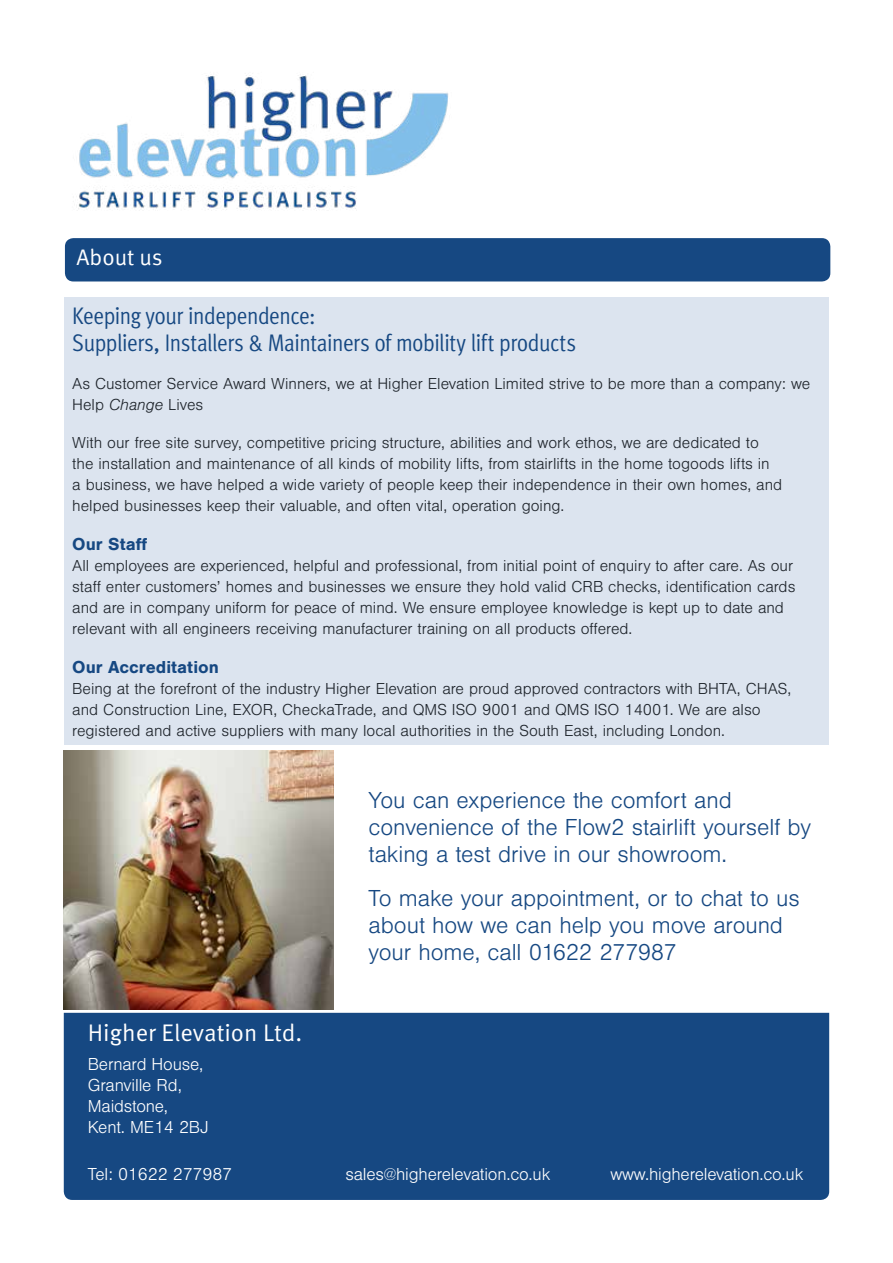
<style>
.page{position:relative;width:893px;height:1263px;background:#fff}
.page>*{position:absolute;margin:0;border:0;box-sizing:border-box;transform-origin:0 0}
.t1{font:300 24px/27px "Nimbus San";letter-spacing:-.005em;color:#164882}
.t2{font:24px/27px "Meta Pro Cond Norm";letter-spacing:-.02em;color:#164882}
.t3{font:24px "Meta Pro Norm";color:#fff}
.t4{font:22.5px "Meta Pro Norm";color:#fff}
.t5{font:300 18px/21px "Nimbus San";letter-spacing:-.01em;color:#fff}
.t6{font:700 18px "Nimbus San";color:#164882}
.t7{font:300 16.5px/21px "Nimbus San";color:#1e242b}
.s1{font-style:italic}
</style>
<div class="page">
<div style="left:64px;top:1013px;width:765px;height:187px;background:#164882"></div>
<img style="left:78px;top:75px;width:371px;height:136px">
<div style="left:64px;top:298px;width:764px;height:447px;background:#dce4ef"></div>
<div style="left:65px;top:238px;width:765px;height:43px;background:#164882;border-radius:9px"></div>
<img style="left:64px;top:751px;width:269px;height:259px">
<h2 class="t4" style="left:77px;top:240px;width:88px">About us</h2>
<h1 class="t2" style="left:72px;top:301px;width:505px">Keeping your independence:<br>Suppliers, Installers &amp; Maintainers of mobility lift products</h1>
<p class="t7" style="left:72px;top:374px;width:739px">As Customer Service Award Winners, we at Higher Elevation Limited strive to be more than a company: we<br>Help <span class="s1">Change</span> Lives</p>
<p class="t7" style="left:72px;top:433px;width:711px">With our free site survey, competitive pricing structure, abilities and work ethos, we are dedicated to the installation and maintenance of all kinds of mobility lifts, from stairlifts in the home togoods lifts in a business, we have helped a wide variety of people keep their independence in their own homes, and helped businesses keep their valuable, and often vital, operation going.</p>
<p class="t6" style="left:72px;top:534px;width:76px">Our Staff</p>
<p class="t7" style="left:72px;top:556px;width:725px">All employees are experienced, helpful and professional, from initial point of enquiry to after care. As our staff enter customers’ homes and businesses we ensure they hold valid CRB checks, identification cards and are in company uniform for peace of mind. We ensure employee knowledge is kept up to date and relevant with all engineers receiving manufacturer training on all products offered.</p>
<p class="t6" style="left:72px;top:657px;width:148px">Our Accreditation</p>
<p class="t7" style="left:72px;top:678px;width:721px">Being at the forefront of the industry Higher Elevation are proud approved contractors with BHTA, CHAS, and Construction Line, EXOR, CheckaTrade, and QMS ISO 9001 and QMS ISO 14001. We are also registered and active suppliers with many local authorities in the South East, including London.</p>
<h1 class="t1" style="left:369px;top:787px;width:444px">You can experience the comfort and convenience of the Flow2 stairlift yourself by taking a test drive in our showroom.</h1>
<h1 class="t1" style="left:369px;top:885px;width:433px">To make your appointment, or to chat to us about how we can help you move around your home, call 01622 277987</h1>
<h1 class="t3" style="left:88px;top:1014px;width:216px">Higher Elevation Ltd.</h1>
<p class="t5" style="left:88px;top:1054px;width:122px">Bernard House,<br>Granville Rd,<br>Maidstone,<br>Kent. ME14 2BJ</p>
<p class="t5" style="left:88px;top:1164px;width:146px">Tel: 01622 277987</p>
<p class="t5" style="left:345px;top:1164px;width:206px">sales@higherelevation.co.uk</p>
<p class="t5" style="left:610px;top:1164px;width:194px">www.higherelevation.co.uk</p>
</div>
